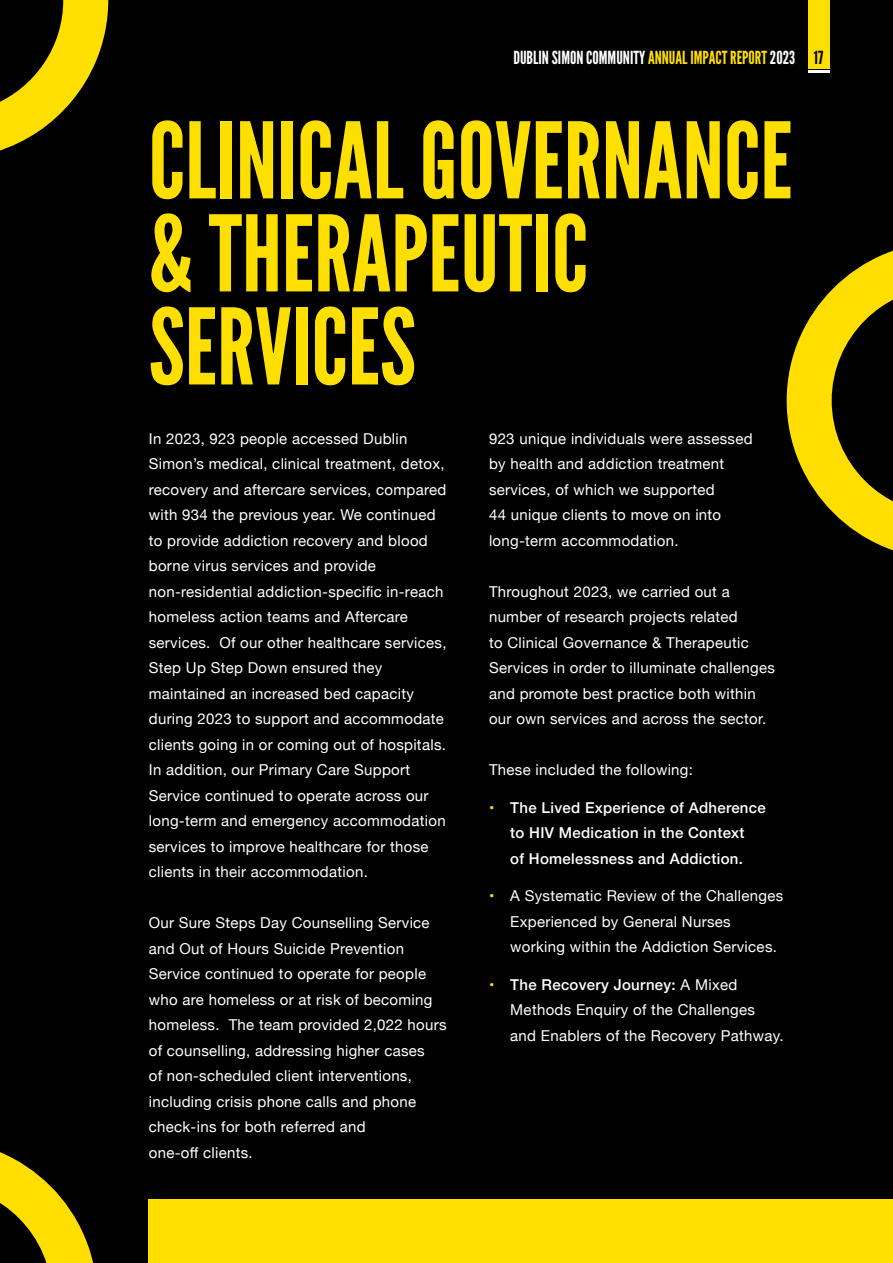
<style>
.page{position:relative;width:893px;height:1263px;background:#000}
.page>*{position:absolute;margin:0;border:0;box-sizing:border-box;transform-origin:0 0}
.t1{font:105px/93px "League Gothic";color:#ffdf00}
.t2{font:18px "League Gothic";color:#fff}
.t3{font:15px/25.5px "Helvetica Neue";letter-spacing:.02em;color:#fff}
.t4{font:500 15px/25.5px "Helvetica Neue";letter-spacing:.02em;color:#fff;text-align:center}
.s1{color:#ffdf00}
.s2{color:#000}
.s3{font-weight:700;color:#ffdf00}
.s4{font-weight:500}
</style>
<div class="page">
<svg style="left:0;top:1152px;width:94px;height:111px"></svg>
<svg style="left:787px;top:250px;width:106px;height:301px"></svg>
<div style="left:149px;top:1199px;width:744px;height:64px;background:#ffdf00"></div>
<svg style="left:0;top:0;width:108px;height:151px"></svg>
<div style="left:808px;top:0;width:21px;height:68px;background:#ffdf00"></div>
<hr style="left:808px;top:70px;width:21px;height:3px;background:#fff">
<p class="t2" style="left:513px;top:51px;width:311px">DUBLIN SIMON COMMUNITY <span class="s1">ANNUAL IMPACT REPORT</span> 2023 <span class="s2">17</span></p>
<h1 class="t1" style="left:149px;top:127px;width:645px">CLINICAL GOVERNANCE &amp; THERAPEUTIC<br>SERVICES</h1>
<p class="t3" style="left:149px;top:427px;width:299px">In 2023, 923 people accessed Dublin Simon’s medical, clinical treatment, detox, recovery and aftercare services, compared with 934 the previous year. We continued to provide addiction recovery and blood borne virus services and provide non-residential addiction-specific in-reach homeless action teams and Aftercare services. Of our other healthcare services, Step Up Step Down ensured they maintained an increased bed capacity during 2023 to support and accommodate clients going in or coming out of hospitals.<br>In addition, our Primary Care Support Service continued to operate across our long-term and emergency accommodation services to improve healthcare for those clients in their accommodation.</p>
<p class="t3" style="left:149px;top:911px;width:299px">Our Sure Steps Day Counselling Service and Out of Hours Suicide Prevention Service continued to operate for people who are homeless or at risk of becoming homeless. The team provided 2,022 hours of counselling, addressing higher cases<br>of non-scheduled client interventions, including crisis phone calls and phone check-ins for both referred and<br>one-off clients.</p>
<p class="t3" style="left:489px;top:427px;width:265px">923 unique individuals were assessed by health and addiction treatment services, of which we supported<br>44 unique clients to move on into long-term accommodation.</p>
<p class="t3" style="left:489px;top:580px;width:287px">Throughout 2023, we carried out a number of research projects related<br>to Clinical Governance &amp; Therapeutic Services in order to illuminate challenges and promote best practice both within our own services and across the sector.</p>
<p class="t3" style="left:489px;top:758px;width:205px">These included the following:</p>
<p class="t4" style="left:489px;top:793px;width:278px"><span class="s3">•</span> The Lived Experience of Adherence to HIV Medication in the Context<br>of Homelessness and Addiction.</p>
<p class="t3" style="left:510px;top:884px;width:275px;text-indent:-21px"><span class="s3">•</span> A Systematic Review of the Challenges<br>Experienced by General Nurses working within the Addiction Services.</p>
<p class="t3" style="left:510px;top:973px;width:275px;text-indent:-21px"><span class="s3">•</span> <span class="s4">The Recovery Journey:</span> A Mixed<br>Methods Enquiry of the Challenges and Enablers of the Recovery Pathway.</p>
</div>
